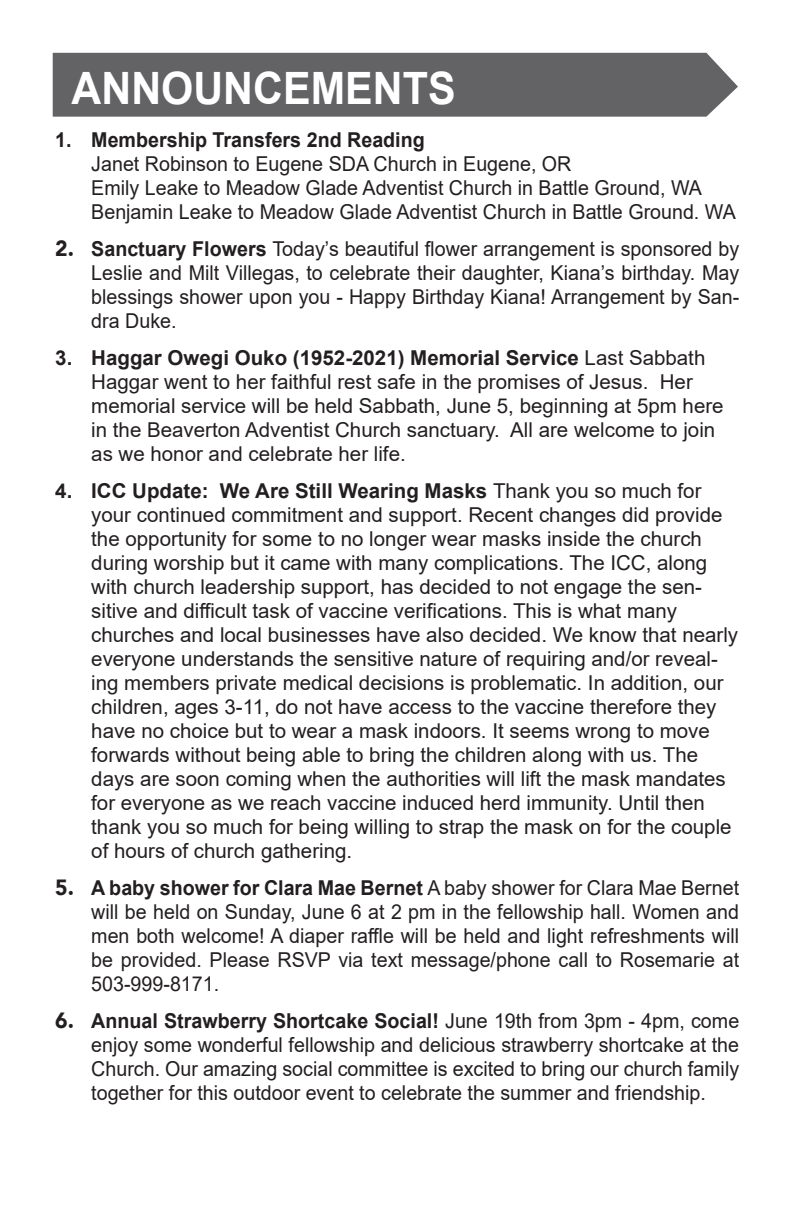
<style>
.page{position:relative;width:792px;height:1224px;background:#fff}
.page>*{position:absolute;margin:0;border:0;box-sizing:border-box;transform-origin:0 0}
.Paragraph_Style_5{font:700 44.6px "Arial";color:#fff;scale:.93 1}
.t1{font:20.4px/24px "Arial";color:#231f20}
.t2{font:20.4px/24px "Arial";color:#231f20;text-align:justify;scale:.96 1}
.s1{font-weight:700}
.s2{font-family:"Avenir";font-weight:900;font-size:22px}
</style>
<div class="page">
<div style="left:53px;top:53px;width:685px;height:64px;background:#636366"></div>
<p class="Paragraph_Style_5" style="left:72px;top:57px;width:414px">ANNOUNCEMENTS</p>
<p class="t2" style="left:91px;top:128px;width:673px;text-align:left;text-indent:-36px"><span class="s1">1. Membership Transfers 2nd Reading<br></span>Janet Robinson to Eugene SDA Church in Eugene, OR<br>Emily Leake to Meadow Glade Adventist Church in Battle Ground, WA Benjamin Leake to Meadow Glade Adventist Church in Battle Ground. WA</p>
<p class="t2" style="left:91px;top:237px;width:676px;text-indent:-36px"><span class="s2">2.</span> <span class="s1">Sanctuary Flowers</span> Today’s beautiful flower arrangement is sponsored by Leslie and Milt Villegas, to celebrate their daughter, Kiana’s birthday. May blessings shower upon you - Happy Birthday Kiana! Arrangement by San&shy;dra Duke.</p>
<p class="t1" style="left:91px;top:346px;width:634px;text-indent:-36px"><span class="s1">3. Haggar Owegi Ouko (1952-2021) Memorial Service</span> Last Sabbath Haggar went to her faithful rest safe in the promises of Jesus. Her memorial service will be held Sabbath, June 5, beginning at 5pm here in the Beaverton Adventist Church sanctuary. All are welcome to join as we honor and celebrate her life.</p>
<p class="t1" style="left:91px;top:479px;width:648px;text-indent:-36px"><span class="s1">4. ICC Update: We Are Still Wearing Masks</span> Thank you so much for your continued commitment and support. Recent changes did provide the opportunity for some to no longer wear masks inside the church during worship but it came with many complications. The ICC, along with church leadership support, has decided to not engage the sen&shy;sitive and difficult task of vaccine verifications. This is what many churches and local businesses have also decided. We know that nearly everyone understands the sensitive nature of requiring and/or reveal&shy;ing members private medical decisions is problematic. In addition, our children, ages 3-11, do not have access to the vaccine therefore they have no choice but to wear a mask indoors. It seems wrong to move forwards without being able to bring the children along with us. The days are soon coming when the authorities will lift the mask mandates for everyone as we reach vaccine induced herd immunity. Until then thank you so much for being willing to strap the mask on for the couple of hours of church gathering.</p>
<p class="t2" style="left:91px;top:876px;width:676px;text-indent:-36px"><span class="s2">5.</span> <span class="s1">A baby shower for Clara Mae Bernet</span> A baby shower for Clara Mae Bernet will be held on Sunday, June 6 at 2 pm in the fellowship hall. Women and men both welcome! A diaper raffle will be held and light refreshments will be provided. Please RSVP via text message/phone call to Rosemarie at 503-999-8171.</p>
<p class="t2" style="left:91px;top:1009px;width:676px;text-indent:-36px"><span class="s2">6.</span> <span class="s1">Annual Strawberry Shortcake Social!</span> June 19th from 3pm - 4pm, come enjoy some wonderful fellowship and delicious strawberry shortcake at the Church. Our amazing social committee is excited to bring our church family together for this outdoor event to celebrate the summer and friendship.</p>
</div>
